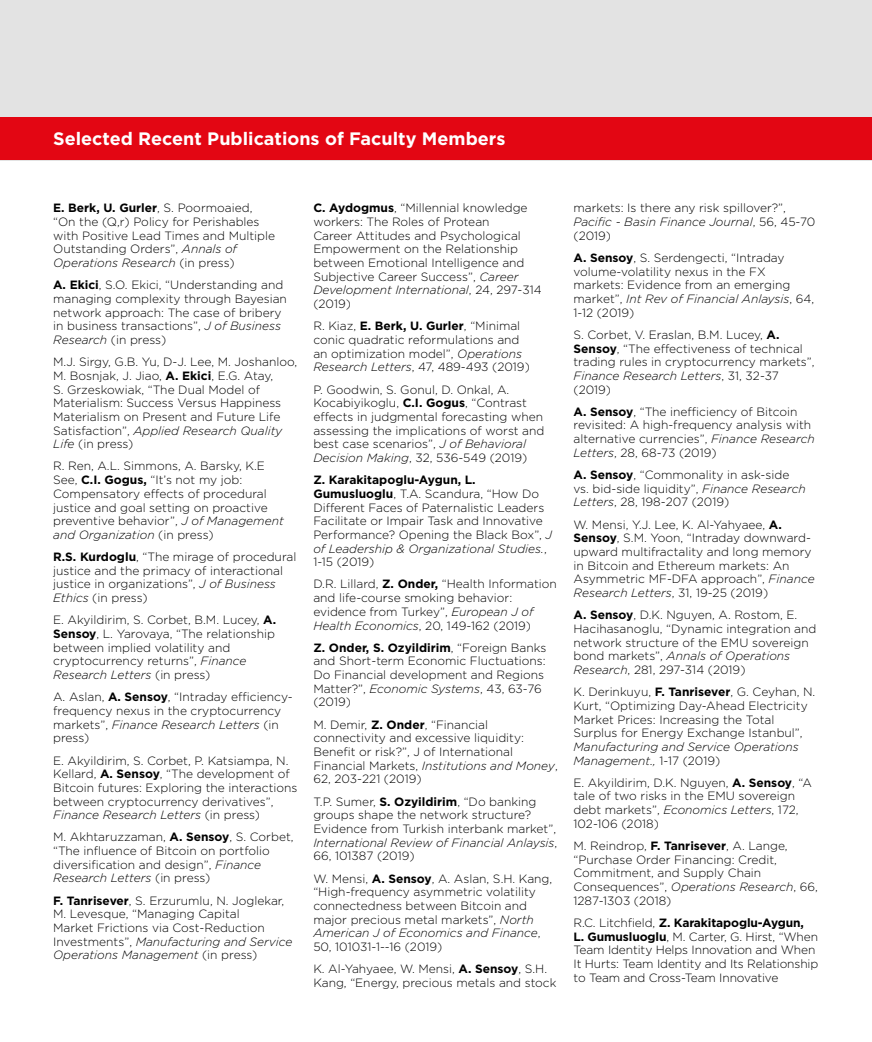
<style>
.page{position:relative;width:872px;height:1042px;background:#fff}
.page>*{position:absolute;margin:0;border:0;box-sizing:border-box;transform-origin:0 0}
.t1{font:700 18px "Gotham";color:#fff}
.t2{font:300 12px/13.6px "Gotham";color:#000}
.t3{font:italic 300 12px/13.6px "Gotham";color:#000}
.s1{font-weight:700}
.s2{font-style:italic}
.s3{font-style:normal}
</style>
<div class="page">
<div style="left:0;top:0;width:872px;height:160px;background:#e3e3e3"></div>
<div style="left:0;top:118px;width:872px;height:42px;background:#e30613"></div>
<h1 class="t1" style="left:53px;top:127px;width:454px">Selected Recent Publications of Faculty Members</h1>
<p class="t2" style="left:53px;top:201px;width:223px"><span class="s1">E. Berk, U. Gurler</span>, S. Poormoaied, “On the (Q,r) Policy for Perishables with Positive Lead Times and Multiple Outstanding Orders”, <span class="s2">Annals of Operations Research</span> (in press)</p>
<p class="t2" style="left:53px;top:278px;width:235px"><span class="s1">A. Ekici</span>, S.O. Ekici, “Understanding and managing complexity through Bayesian network approach: The case of bribery in business transactions”, <span class="s2">J of Business Research</span> (in press)</p>
<p class="t2" style="left:53px;top:355px;width:246px">M.J. Sirgy, G.B. Yu, D-J. Lee, M. Joshanloo, M. Bosnjak, J. Jiao, <span class="s1">A. Ekici</span>, E.G. Atay,<br>S. Grzeskowiak, “The Dual Model of Materialism: Success Versus Happiness Materialism on Present and Future Life Satisfaction”, <span class="s2">Applied Research Quality Life</span> (in press)</p>
<p class="t2" style="left:53px;top:459px;width:232px">R. Ren, A.L. Simmons, A. Barsky, K.E See, <span class="s1">C.I. Gogus,</span> “It’s not my job:<br>Compensatory effects of procedural justice and goal setting on proactive preventive behavior”, <span class="s2">J of Management and Organization</span> (in press)</p>
<p class="t2" style="left:53px;top:550px;width:245px"><span class="s1">R.S. Kurdoglu</span>, “The mirage of procedural justice and the primacy of interactional justice in organizations”, <span class="s2">J of Business Ethics</span> (in press)</p>
<p class="t2" style="left:53px;top:613px;width:224px">E. Akyildirim, S. Corbet, B.M. Lucey, <span class="s1">A.<br>Sensoy</span>, L. Yarovaya, “The relationship between implied volatility and cryptocurrency returns”, <span class="s2">Finance Research Letters</span> (in press)</p>
<p class="t2" style="left:53px;top:690px;width:241px">A. Aslan, <span class="s1">A. Sensoy</span>, “Intraday efficiency&shy;frequency nexus in the cryptocurrency markets”, <span class="s2">Finance Research Letters</span> (in press)</p>
<p class="t2" style="left:53px;top:753px;width:246px">E. Akyildirim, S. Corbet, P. Katsiampa, N.<br>Kellard, <span class="s1">A. Sensoy</span>, “The development of Bitcoin futures: Exploring the interactions between cryptocurrency derivatives”, <span class="s2">Finance Research Letters</span> (in press)</p>
<p class="t2" style="left:53px;top:830px;width:242px">M. Akhtaruzzaman, <span class="s1">A. Sensoy</span>, S. Corbet, “The influence of Bitcoin on portfolio diversification and design”, <span class="s2">Finance Research Letters</span> (in press)</p>
<p class="t2" style="left:53px;top:893px;width:241px"><span class="s1">F. Tanrisever</span>, S. Erzurumlu, N. Joglekar, M. Levesque, “Managing Capital<br>Market Frictions via Cost-Reduction Investments”, <span class="s2">Manufacturing and Service Operations Management</span> (in press)</p>
<p class="t2" style="left:313px;top:201px;width:230px"><span class="s1">C. Aydogmus</span>, “Millennial knowledge workers: The Roles of Protean<br>Career Attitudes and Psychological<br>Empowerment on the Relationship between Emotional Intelligence and<br>Subjective Career Success”, <span class="s2">Career<br>Development International</span>, 24, 297-314 (2019)</p>
<p class="t2" style="left:313px;top:319px;width:218px">R. Kiaz, <span class="s1">E. Berk, U. Gurler</span>, “Minimal conic quadratic reformulations and an optimization model”, <span class="s2">Operations Research Letters</span>, 47, 489-493 (2019)</p>
<p class="t2" style="left:313px;top:382px;width:233px">P. Goodwin, S. Gonul, D. Onkal, A.<br>Kocabiyikoglu, <span class="s1">C.I. Gogus</span>, “Contrast effects in judgmental forecasting when assessing the implications of worst and best case scenarios”, <span class="s2">J of Behavioral Decision Making</span>, 32, 536-549 (2019)</p>
<p class="t2" style="left:313px;top:473px;width:240px"><span class="s1">Z. Karakitapoglu-Aygun, L.<br>Gumusluoglu</span>, T.A. Scandura, “How Do Different Faces of Paternalistic Leaders Facilitate or Impair Task and Innovative Performance? Opening the Black Box”, <span class="s2">J of Leadership &amp; Organizational Studies.</span>, 1-15 (2019)</p>
<p class="t2" style="left:313px;top:577px;width:245px">D.R. Lillard, <span class="s1">Z. Onder,</span> “Health Information and life-course smoking behavior: evidence from Turkey”, <span class="s2">European J of Health Economics</span>, 20, 149-162 (2019)</p>
<p class="t2" style="left:313px;top:640px;width:235px"><span class="s1">Z. Onder, S. Ozyildirim</span>, “Foreign Banks and Short-term Economic Fluctuations:<br>Do Financial development and Regions<br>Matter?”, <span class="s2">Economic Systems</span>, 43, 63-76 (2019)</p>
<p class="t2" style="left:313px;top:717px;width:246px">M. Demir, <span class="s1">Z. Onder</span>, “Financial connectivity and excessive liquidity:<br>Benefit or risk?”, J of International Financial Markets, <span class="s2">Institutions and Money</span>, 62, 203-221 (2019)</p>
<p class="t2" style="left:313px;top:794px;width:245px">T.P. Sumer, <span class="s1">S. Ozyildirim</span>, “Do banking groups shape the network structure?<br>Evidence from Turkish interbank market”, <span class="s2">International Review of Financial Anlaysis</span>, 66, 101387 (2019)</p>
<p class="t2" style="left:313px;top:871px;width:240px">W. Mensi, <span class="s1">A. Sensoy</span>, A. Aslan, S.H. Kang, “High-frequency asymmetric volatility connectedness between Bitcoin and major precious metal markets”, <span class="s2">North American J of Economics and Finance</span>, 50, 101031-1--16 (2019)</p>
<p class="t2" style="left:313px;top:961px;width:245px">K. Al-Yahyaee, W. Mensi, <span class="s1">A. Sensoy</span>, S.H.<br>Kang, “Energy, precious metals and stock</p>
<p class="t2" style="left:573px;top:201px;width:243px">markets: Is there any risk spillover?”,<br><span class="s2">Pacific - Basin Finance Journal</span>, 56, 45-70 (2019)</p>
<p class="t2" style="left:573px;top:251px;width:242px"><span class="s1">A. Sensoy</span>, S. Serdengecti, “Intraday volume-volatility nexus in the FX markets: Evidence from an emerging market”, <span class="s2">Int Rev of Financial Anlaysis</span>, 64,<br>1-12 (2019)</p>
<p class="t2" style="left:573px;top:327px;width:242px">S. Corbet, V. Eraslan, B.M. Lucey, <span class="s1">A.<br>Sensoy</span>, “The effectiveness of technical trading rules in cryptocurrency markets”, <span class="s2">Finance Research Letters</span>, 31, 32-37 (2019)</p>
<p class="t2" style="left:573px;top:404px;width:243px"><span class="s1">A. Sensoy</span>, “The inefficiency of Bitcoin revisited: A high-frequency analysis with alternative currencies”, <span class="s2">Finance Research Letters</span>, 28, 68-73 (2019)</p>
<p class="t2" style="left:573px;top:468px;width:234px"><span class="s1">A. Sensoy</span>, “Commonality in ask-side vs. bid-side liquidity”, <span class="s2">Finance Research<br>Letters</span>, 28, 198-207 (2019)</p>
<p class="t2" style="left:573px;top:517px;width:243px">W. Mensi, Y.J. Lee, K. Al-Yahyaee, <span class="s1">A.<br>Sensoy</span>, S.M. Yoon, “Intraday downward&shy;upward multifractality and long memory in Bitcoin and Ethereum markets: An Asymmetric MF-DFA approach”, <span class="s2">Finance Research Letters</span>, 31, 19-25 (2019)</p>
<p class="t2" style="left:573px;top:608px;width:244px"><span class="s1">A. Sensoy</span>, D.K. Nguyen, A. Rostom, E.<br>Hacihasanoglu, “Dynamic integration and network structure of the EMU sovereign bond markets”, <span class="s2">Annals of Operations Research</span>, 281, 297-314 (2019)</p>
<p class="t2" style="left:573px;top:685px;width:243px">K. Derinkuyu, <span class="s1">F. Tanrisever</span>, G. Ceyhan, N.<br>Kurt, “Optimizing Day-Ahead Electricity Market Prices: Increasing the Total Surplus for Energy Exchange Istanbul”,</p>
<p class="t3" style="left:573px;top:739px;width:227px">Manufacturing and Service Operations<br>Management., <span class="s3">1-17 (2019)</span></p>
<p class="t2" style="left:573px;top:775px;width:240px">E. Akyildirim, D.K. Nguyen, <span class="s1">A. Sensoy</span>, “A tale of two risks in the EMU sovereign debt markets”, <span class="s2">Economics Letters</span>, 172, 102-106 (2018)</p>
<p class="t2" style="left:573px;top:838px;width:246px">M. Reindrop, <span class="s1">F. Tanrisever</span>, A. Lange, “Purchase Order Financing: Credit,<br>Commitment, and Supply Chain<br>Consequences”, <span class="s2">Operations Research</span>, 66,<br>1287-1303 (2018)</p>
<p class="t2" style="left:573px;top:915px;width:246px">R.C. Litchfield, <span class="s1">Z. Karakitapoglu-Aygun,<br>L. Gumusluoglu</span>, M. Carter, G. Hirst, “When Team Identity Helps Innovation and When It Hurts: Team Identity and Its Relationship to Team and Cross-Team Innovative</p>
</div>
